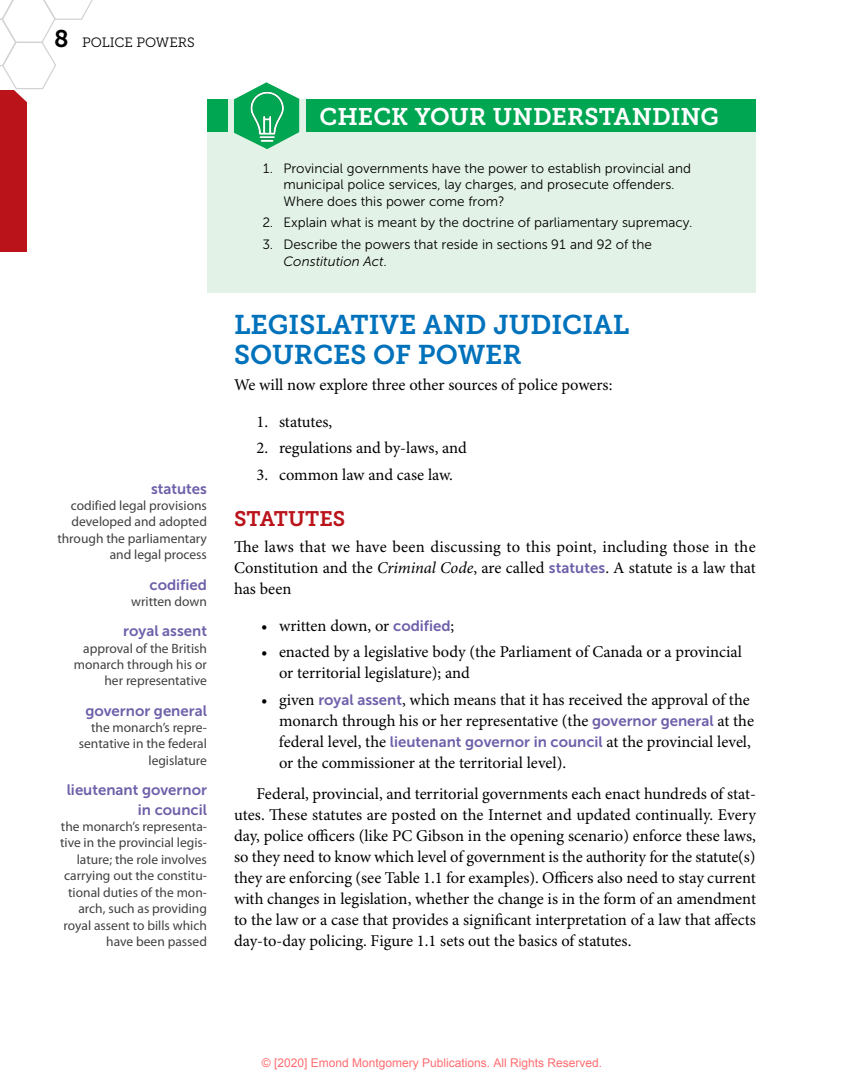
<style>
.page{position:relative;width:864px;height:1080px;background:#fff}
.page>*{position:absolute;margin:0;border:0;box-sizing:border-box;transform-origin:0 0}
.t1{font:27px/30px "Museo Slab 700";color:#0072bc}
.t2{font:24px "Museo Slab 700";color:#fff}
.t3{font:21px "Museo Slab 700";color:#ba131a}
.t4{font:16.5px/21px "Minion Pro";color:#000;text-align:justify}
.t5{font:15px/19.5px "Museo Sans 700";color:#6f60aa;text-align:right}
.t6{font:13.5px/16.5px "Myriad Pro";color:#414042;text-align:right}
.t7{font:13.5px/16.5px "Museo Sans 300";color:#000}
.t8{font:13.5px "Museo Slab 300";color:#000}
.t9{font:12px "Arial";color:rgb(255 28 33/.65)}
.s1{font-family:"Museo Slab 700";font-size:24px}
.s2{font-style:italic}
.s3{font-family:"Museo Sans 700";font-size:15px;color:#6f60aa}
</style>
<div class="page">
<svg style="left:0;top:0;width:93px;height:252px"></svg>
<div style="left:207px;top:100px;width:549px;height:193px;background:#e3f2e7"></div>
<svg style="left:234px;top:82px;width:65px;height:67px"></svg>
<div style="left:306px;top:99px;width:450px;height:33px;background:#00a651"></div>
<img style="left:243px;top:90px;width:43px;height:54px">
<div style="left:207px;top:99px;width:21px;height:33px;background:#00a651"></div>
<p class="t8" style="left:54px;top:34px;width:142px"><span class="s1">8</span> POLICE POWERS</p>
<p class="t5" style="left:151px;top:479px;width:57px">statutes</p>
<p class="t6" style="left:57px;top:497px;width:151px">codified legal provisions developed and adopted through the parliamentary and legal process</p>
<p class="t5" style="left:150px;top:575px;width:59px">codified</p>
<p class="t6" style="left:131px;top:593px;width:77px">written down</p>
<p class="t5" style="left:123px;top:621px;width:85px">royal assent</p>
<p class="t6" style="left:74px;top:640px;width:135px">approval of the British monarch through his or her representative</p>
<p class="t5" style="left:85px;top:701px;width:123px">governor general</p>
<p class="t6" style="left:79px;top:719px;width:130px">the monarch’s repre&shy;sentative in the federal legislature</p>
<p class="t5" style="left:67px;top:780px;width:142px">lieutenant governor in council</p>
<p class="t6" style="left:60px;top:818px;width:148px">the monarch’s representa&shy;tive in the provincial legis&shy;lature; the role involves carrying out the constitu&shy;tional duties of the mon&shy;arch, such as providing royal assent to bills which have been passed</p>
<h2 class="t2" style="left:320px;top:103px;width:401px">CHECK YOUR UNDERSTANDING</h2>
<p class="t7" style="left:284px;top:160px;width:409px;text-indent:-21px">1. Provincial governments have the power to establish provincial and municipal police services, lay charges, and prosecute offenders.<br>Where does this power come from?</p>
<p class="t7" style="left:262px;top:215px;width:432px">2. Explain what is meant by the doctrine of parliamentary supremacy.</p>
<p class="t7" style="left:284px;top:236px;width:370px;text-indent:-21px">3. Describe the powers that reside in sections 91 and 92 of the<br><span class="s2">Constitution Act</span>.</p>
<h1 class="t1" style="left:234px;top:310px;width:397px">LEGISLATIVE AND JUDICIAL<br>SOURCES OF POWER</h1>
<p class="t4" style="left:234px;top:375px;width:380px">We will now explore three other sources of police powers:</p>
<p class="t4" style="left:256px;top:412px;width:77px">1. statutes,</p>
<p class="t4" style="left:256px;top:438px;width:212px">2. regulations and by-laws, and</p>
<p class="t4" style="left:256px;top:465px;width:198px">3. common law and case law.</p>
<p class="t3" style="left:234px;top:507px;width:113px">STATUTES</p>
<p class="t4" style="left:234px;top:537px;width:523px">The laws that we have been discussing to this point, including those in the Constitution and the <span class="s2">Criminal Code</span>, are called <span class="s3">statutes</span>. A statute is a law that has been</p>
<p class="t4" style="left:261px;top:616px;width:195px">• written down, or <span class="s3">codified</span>;</p>
<p class="t4" style="left:279px;top:642px;width:465px;text-indent:-18px">• enacted by a legislative body (the Parliament of Canada or a provincial or territorial legislature); and</p>
<p class="t4" style="left:279px;top:690px;width:477px;text-align:left;text-indent:-18px">• given <span class="s3">royal assent</span>, which means that it has received the approval of the monarch through his or her representative (the <span class="s3">governor general</span> at the federal level, the <span class="s3">lieutenant governor in council</span> at the provincial level, or the commissioner at the territorial level).</p>
<p class="t4" style="left:234px;top:784px;width:524px;text-indent:22px">Federal, provincial, and territorial governments each enact hundreds of stat&shy;utes. These statutes are posted on the Internet and updated continually. Every day, police officers (like PC Gibson in the opening scenario) enforce these laws, so they need to know which level of government is the authority for the statute(s) they are enforcing (see Table 1.1 for examples). Officers also need to stay current with changes in legislation, whether the change is in the form of an amendment to the law or a case that provides a significant interpretation of a law that affects day-to-day policing. Figure 1.1 sets out the basics of statutes.</p>
<p class="t9" style="left:262px;top:1055px;width:342px">© [2020] Emond Montgomery Publications. All Rights Reserved.</p>
</div>
